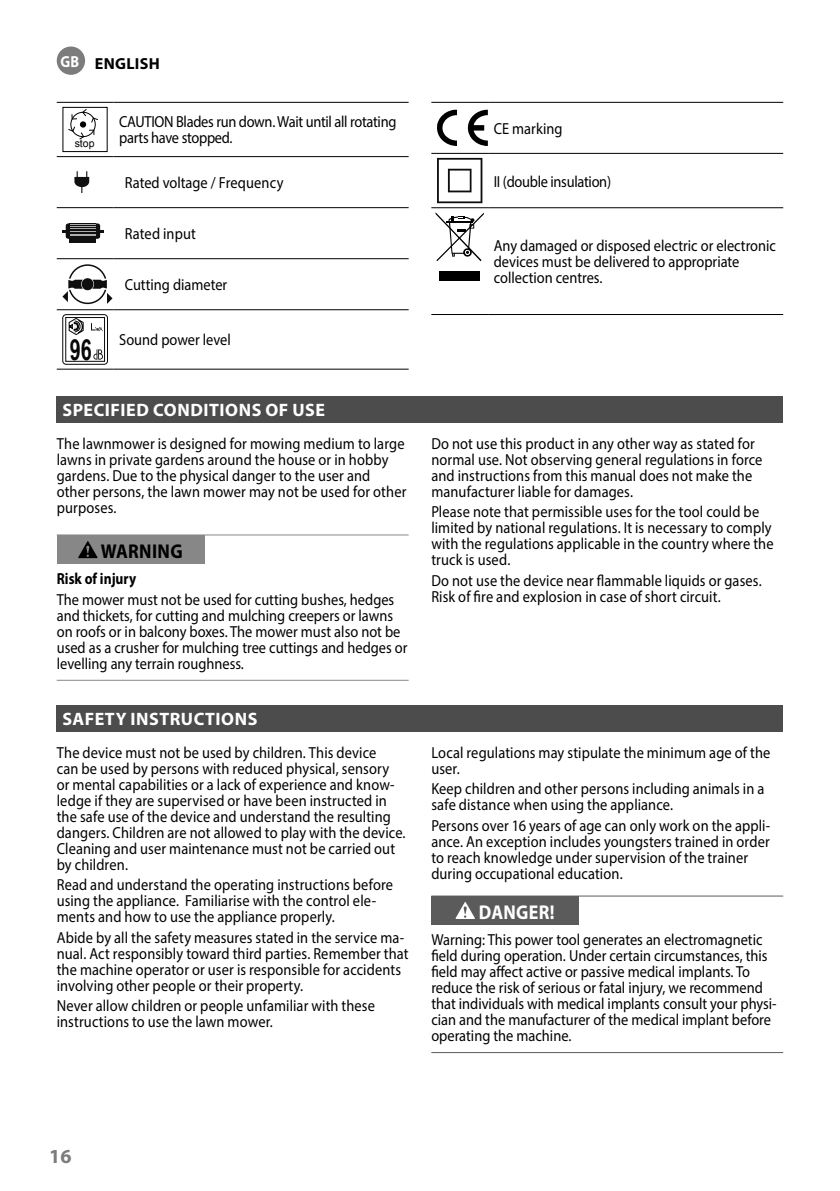
<style>
.page{position:relative;width:840px;height:1191px;background:#fff}
.page>*{position:absolute;margin:0;border:0;box-sizing:border-box;transform-origin:0 0}
.t1{font:700 29.2px "Arial Narrow";color:#080808;scale:.83 1}
.t2{font:700 20px "Myriad Pro";letter-spacing:.02em;color:#000;scale:.9 1}
.t3{font:700 20px "Myriad Pro";letter-spacing:.02em;color:#fff;scale:.9 1}
.t4{font:700 20px "Myriad Pro";color:#7c7c7c}
.t5{font:700 18px "Myriad Pro";letter-spacing:.03em;color:#fff}
.t6{font:16px/16px "Myriad Pro";letter-spacing:.005em;color:#000;scale:.9 1}
.t7{font:16px/16px "Myriad Pro";letter-spacing:-.02em;color:#000;scale:.9 1}
.t8{font:700 16px "Myriad Pro";letter-spacing:.005em;color:#000;scale:.85 1}
.t9{font:700 16px "Myriad Pro";letter-spacing:.005em;color:#000}
.t10{font:10.4px "Arial";color:#000}
.s1{color:#fff}
</style>
<div class="page">
<hr style="left:57px;top:102px;width:56px;height:1px;background:#000">
<hr style="left:113px;top:102px;width:295px;height:1px;background:#000">
<hr style="left:57px;top:207px;width:56px;height:1px;background:#000">
<hr style="left:113px;top:207px;width:295px;height:1px;background:#000">
<hr style="left:57px;top:258px;width:56px;height:1px;background:#000">
<hr style="left:113px;top:258px;width:295px;height:1px;background:#000">
<hr style="left:57px;top:309px;width:56px;height:1px;background:#000">
<hr style="left:113px;top:309px;width:295px;height:1px;background:#000">
<hr style="left:57px;top:369px;width:56px;height:1px;background:#000">
<hr style="left:113px;top:369px;width:295px;height:1px;background:#000">
<hr style="left:57px;top:156px;width:56px;height:1px;background:#000">
<hr style="left:113px;top:156px;width:295px;height:1px;background:#000">
<svg style="left:68px;top:109px;width:30px;height:31px"></svg>
<div style="left:62px;top:107px;width:46px;height:45px;border:1px solid #000"></div>
<svg style="left:74px;top:171px;width:15px;height:22px"></svg>
<hr style="left:62px;top:230px;width:41px;height:3px;background:#101010">
<div style="left:66px;top:223px;width:34px;height:16px;background:#101010;border-radius:3px"></div>
<div style="left:70px;top:237px;width:26px;height:6px;background:#101010"></div>
<svg style="left:70px;top:224px;width:26px;height:12px"></svg>
<svg style="left:62px;top:264px;width:50px;height:40px"></svg>
<svg style="left:62px;top:314px;width:46px;height:51px"></svg>
<hr style="left:431px;top:102px;width:57px;height:1px;background:#000">
<hr style="left:488px;top:102px;width:294px;height:1px;background:#000">
<hr style="left:431px;top:153px;width:57px;height:1px;background:#000">
<hr style="left:488px;top:153px;width:294px;height:1px;background:#000">
<hr style="left:431px;top:207px;width:57px;height:1px;background:#000">
<hr style="left:488px;top:207px;width:294px;height:1px;background:#000">
<hr style="left:431px;top:314px;width:57px;height:1px;background:#000">
<hr style="left:488px;top:314px;width:294px;height:1px;background:#000">
<svg style="left:467px;top:110px;width:20px;height:36px"></svg>
<svg style="left:437px;top:110px;width:20px;height:36px"></svg>
<svg style="left:437px;top:158px;width:45px;height:45px"></svg>
<div style="left:439px;top:271px;width:40px;height:10px;background:#000"></div>
<svg style="left:435px;top:212px;width:48px;height:49px"></svg>
<div style="left:57px;top:397px;width:725px;height:26px;background:#4c4c4c"></div>
<hr style="left:57px;top:534px;width:351px;height:1px;background:#878787">
<hr style="left:57px;top:680px;width:351px;height:1px;background:#878787">
<div style="left:57px;top:535px;width:147px;height:29px;background:#878787"></div>
<svg style="left:78px;top:541px;width:20px;height:17px"></svg>
<div style="left:57px;top:705px;width:725px;height:27px;background:#4c4c4c"></div>
<hr style="left:431px;top:895px;width:351px;height:1px;background:#5b5b5b">
<hr style="left:431px;top:1052px;width:351px;height:1px;background:#5b5b5b">
<div style="left:431px;top:896px;width:147px;height:28px;background:#5b5b5b"></div>
<svg style="left:455px;top:902px;width:20px;height:17px"></svg>
<div style="left:58px;top:48px;width:26px;height:26px;background:#7c7c7c;border-radius:50%"></div>
<div style="left:57px;top:47px;width:28px;height:28px;border:2px solid #7c7c7c;border-radius:50%"></div>
<p class="t9" style="left:60px;top:53px;width:101px"><span class="s1">GB</span> ENGLISH</p>
<p class="t10" style="left:75px;top:137px;width:21px">stop</p>
<p class="t7" style="left:119px;top:114px;width:309px">CAUTION Blades run down. Wait until all rotating parts have stopped.</p>
<p class="t6" style="left:125px;top:174px;width:178px">Rated voltage / Frequency</p>
<p class="t6" style="left:125px;top:225px;width:80px">Rated input</p>
<p class="t6" style="left:125px;top:277px;width:115px">Cutting diameter</p>
<h1 class="t1" style="left:70px;top:327px;width:28px">96</h1>
<p class="t6" style="left:119px;top:332px;width:126px">Sound power level</p>
<p class="t5" style="left:63px;top:398px;width:264px">SPECIFIED CONDITIONS OF USE</p>
<p class="t6" style="left:57px;top:435px;width:390px">The lawnmower is designed for mowing medium to large lawns in private gardens around the house or in hobby gardens. Due to the physical danger to the user and other persons, the lawn mower may not be used for other purposes.</p>
<p class="t2" style="left:101px;top:538px;width:93px">WARNING</p>
<p class="t8" style="left:57px;top:568px;width:95px">Risk of injury</p>
<p class="t6" style="left:57px;top:591px;width:391px">The mower must not be used for cutting bushes, hedges and thickets, for cutting and mulching creepers or lawns on roofs or in balcony boxes. The mower must also not be used as a crusher for mulching tree cuttings and hedges or levelling any terrain roughness.</p>
<p class="t5" style="left:63px;top:707px;width:196px">SAFETY INSTRUCTIONS</p>
<p class="t6" style="left:57px;top:744px;width:389px">The device must not be used by children. This device<br>can be used by persons with reduced physical, sensory or mental capabilities or a lack of experience and know&shy;ledge if they are supervised or have been instructed in the safe use of the device and understand the resulting dangers. Children are not allowed to play with the device.<br>Cleaning and user maintenance must not be carried out by children.</p>
<p class="t6" style="left:57px;top:876px;width:375px">Read and understand the operating instructions before using the appliance. Familiarise with the control ele&shy;ments and how to use the appliance properly.</p>
<p class="t6" style="left:57px;top:929px;width:392px">Abide by all the safety measures stated in the service ma&shy;nual. Act responsibly toward third parties. Remember that the machine operator or user is responsible for accidents involving other people or their property.</p>
<p class="t6" style="left:57px;top:997px;width:355px">Never allow children or people unfamiliar with these instructions to use the lawn mower.</p>
<p class="t6" style="left:493px;top:120px;width:78px">CE marking</p>
<p class="t7" style="left:493px;top:173px;width:132px">II (double insulation)</p>
<p class="t6" style="left:493px;top:237px;width:315px">Any damaged or disposed electric or electronic devices must be delivered to appropriate collection centres.</p>
<p class="t6" style="left:431px;top:435px;width:369px">Do not use this product in any other way as stated for normal use. Not observing general regulations in force and instructions from this manual does not make the manufacturer liable for damages.</p>
<p class="t6" style="left:431px;top:504px;width:381px">Please note that permissible uses for the tool could be limited by national regulations. It is necessary to comply with the regulations applicable in the country where the truck is used.</p>
<p class="t6" style="left:431px;top:572px;width:368px">Do not use the device near flammable liquids or gases.<br>Risk of fire and explosion in case of short circuit.</p>
<p class="t6" style="left:431px;top:744px;width:378px">Local regulations may stipulate the minimum age of the user.</p>
<p class="t6" style="left:431px;top:780px;width:371px">Keep children and other persons including animals in a safe distance when using the appliance.</p>
<p class="t6" style="left:431px;top:817px;width:378px">Persons over 16 years of age can only work on the appli&shy;ance. An exception includes youngsters trained in order to reach knowledge under supervision of the trainer during occupational education.</p>
<p class="t3" style="left:478px;top:899px;width:86px">DANGER!</p>
<p class="t6" style="left:431px;top:931px;width:385px">Warning: This power tool generates an electromagnetic field during operation. Under certain circumstances, this field may affect active or passive medical implants. To reduce the risk of serious or fatal injury, we recommend that individuals with medical implants consult your physi&shy;cian and the manufacturer of the medical implant before operating the machine.</p>
<p class="t4" style="left:49px;top:1142px;width:24px">16</p>
</div>
